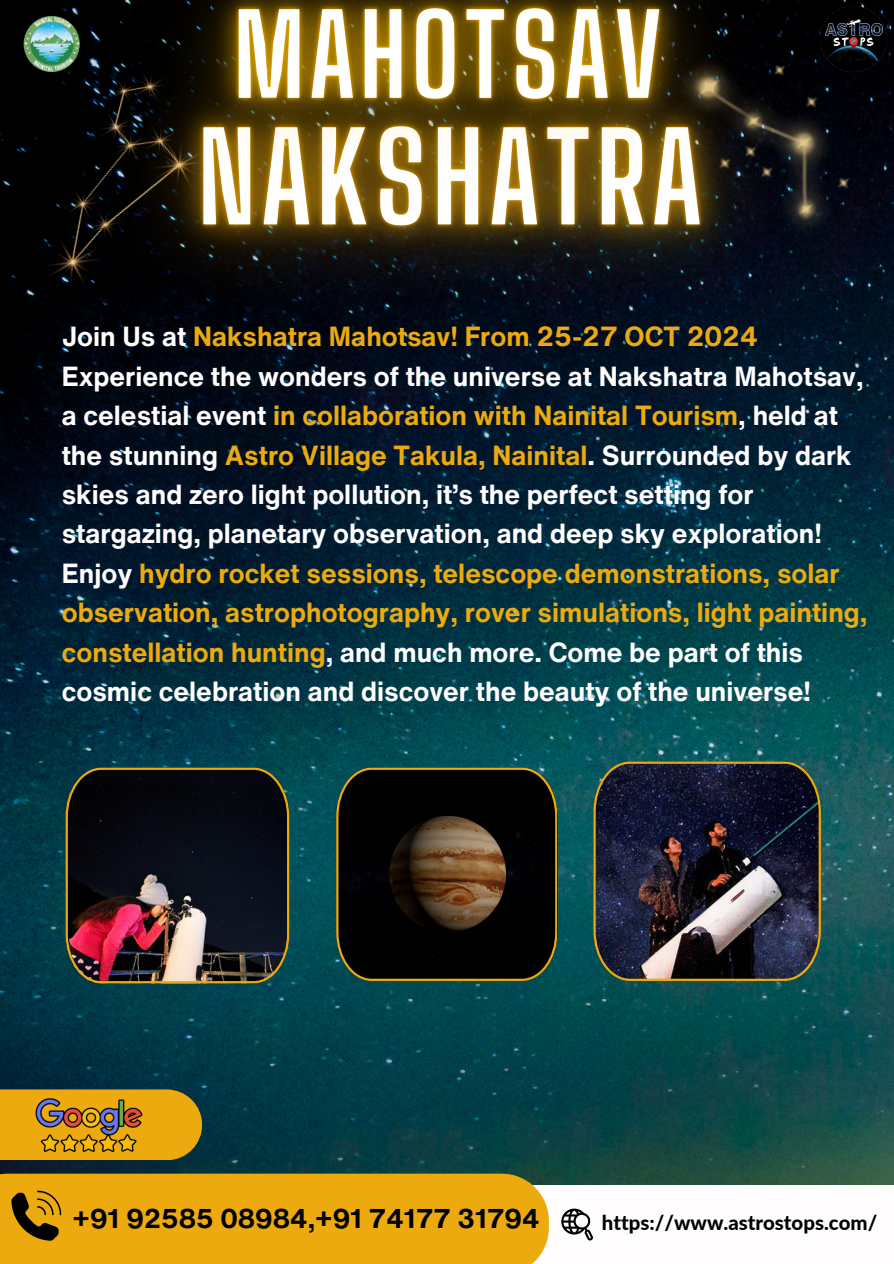
<style>
.page{position:relative;width:894px;height:1264px;background:#fff}
.page>*{position:absolute;margin:0;border:0;box-sizing:border-box;transform-origin:0 0}
.t1{font:700 27px/39.3px "Helvetica Now Text";color:#fffdfd}
.t2{font:700 26.4px "Helvetica Now Text";color:#000}
.t3{font:800 20.4px "Lato";color:#000}
.s1{color:#ecaa0e}
</style>
<div class="page">
<img style="left:0;top:0;width:893px;height:1185px">
<div style="left:0;top:56px;width:35px;height:246px;background:#000"></div>
<img style="left:66px;top:767px;width:223px;height:216px">
<svg style="left:336px;top:767px;width:220px;height:213px;background:#1f190e"></svg>
<img style="left:593px;top:761px;width:227px;height:219px">
<img style="left:35px;top:0;width:858px;height:414px">
<img style="left:85px;top:0;width:729px;height:270px">
<img style="left:24px;top:16px;width:56px;height:56px;border-radius:50%">
<svg style="left:0;top:1089px;width:202px;height:71px;background:#dba111"></svg>
<div style="left:0;top:1173px;width:548px;height:90px;background:#ecaa0e"></div>
<svg style="left:11px;top:1190px;width:50px;height:50px;background:#8f6708"></svg>
<img style="left:35px;top:1098px;width:108px;height:53px">
<svg style="left:561px;top:1208px;width:32px;height:32px"></svg>
<p class="t1" style="left:62px;top:317px;width:807px">Join Us at <span class="s1">Nakshatra Mahotsav! From 25-27 OCT 2024<br></span>Experience the wonders of the universe at Nakshatra Mahotsav, a celestial event <span class="s1">in collaboration with Nainital Tourism</span>, held at the stunning <span class="s1">Astro Village Takula, Nainital</span>. Surrounded by dark skies and zero light pollution, it’s the perfect setting for stargazing, planetary observation, and deep sky exploration!<br>Enjoy <span class="s1">hydro rocket sessions, telescope demonstrations, solar observation, astrophotography, rover simulations, light painting, constellation hunting</span>, and much more. Come be part of this cosmic celebration and discover the beauty of the universe!</p>
<p class="t2" style="left:73px;top:1198px;width:468px">+91 92585 08984,+91 74177 31794</p>
<h2 class="t3" style="left:601px;top:1209px;width:277px">https://www.astrostops.com/</h2>
</div>
